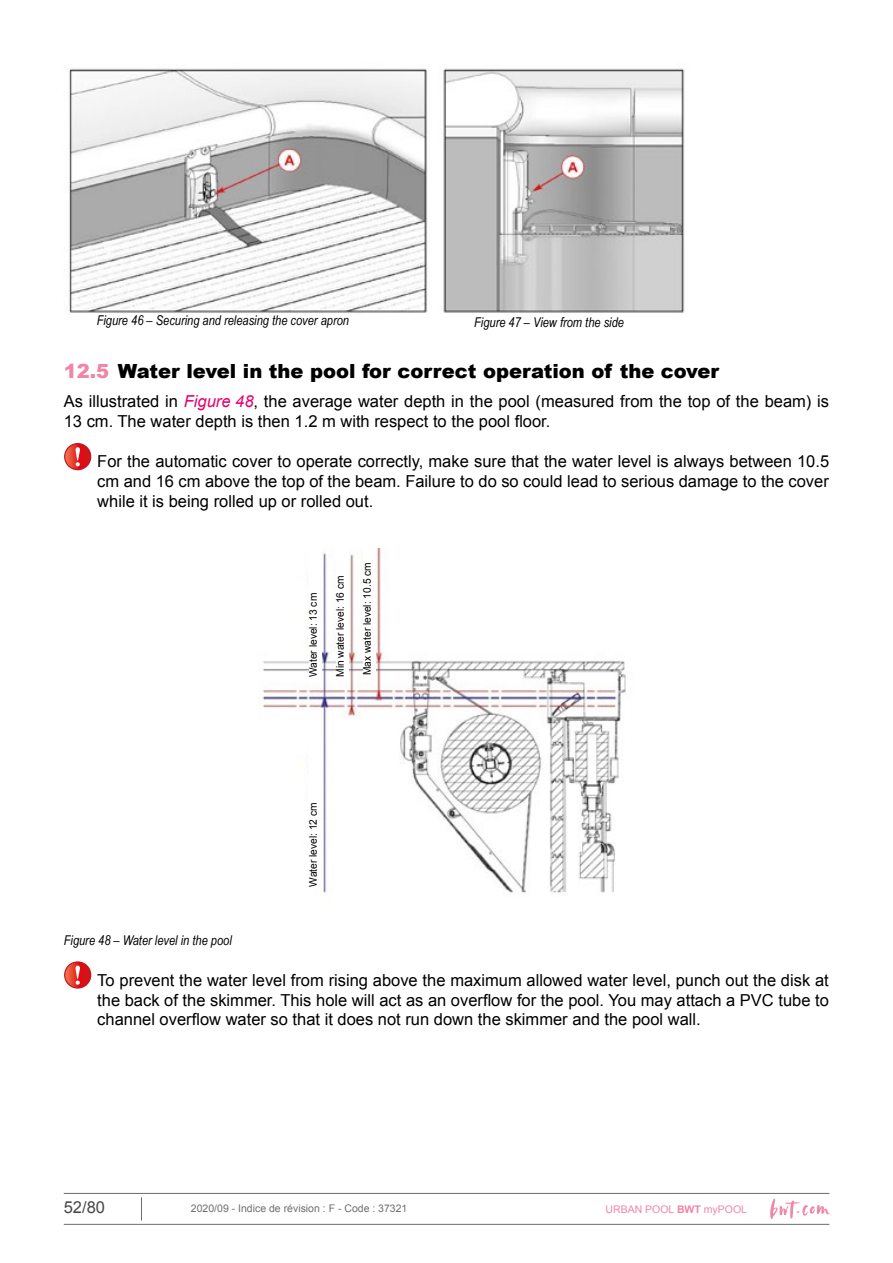
<style>
.page{position:relative;width:893px;height:1263px;background:#fff}
.page>*{position:absolute;margin:0;border:0;box-sizing:border-box;transform-origin:0 0}
.t1{font:900 19.5px "Arial";color:#000}
.t2{font:16.5px/19.8px "Arial";color:#000;text-align:justify}
.t3{font:16.5px "Arial";color:#474746}
.t4{font:italic 13.5px "Arial Narrow";color:#000}
.t5{font:10.5px "Arial";color:#000}
.t6{font:10.5px "Arial";color:#706f6f}
.t7{font:10.5px "Arial";color:#f086a6}
.s1{color:#f086a6}
.s2{font-style:italic;color:#e6006c}
.s3{font-weight:700}
</style>
<div class="page">
<hr style="left:64px;top:1224px;width:765px;height:1px;background:#676c6e">
<hr style="left:64px;top:1193px;width:765px;height:1px;background:#676c6e">
<svg style="left:141px;top:1197px;width:1px;height:23px"></svg>
<svg style="left:770px;top:1199px;width:59px;height:20px"></svg>
<img style="left:68px;top:68px;width:617px;height:245px">
<svg style="left:65px;top:444px;width:26px;height:26px"></svg>
<div style="left:64px;top:443px;width:27px;height:27px;border:1px solid #be1622;border-radius:50%"></div>
<svg style="left:76px;top:447px;width:4px;height:19px"></svg>
<img style="left:262px;top:548px;width:364px;height:345px">
<div style="left:309px;top:731px;width:13px;height:156px;background:#fff"></div>
<div style="left:309px;top:521px;width:13px;height:156px;background:#fff"></div>
<div style="left:363px;top:519px;width:13px;height:156px;background:#fff"></div>
<div style="left:336px;top:521px;width:13px;height:156px;background:#fff"></div>
<svg style="left:65px;top:962px;width:26px;height:26px"></svg>
<div style="left:64px;top:961px;width:27px;height:27px;border:1px solid #be1622;border-radius:50%"></div>
<svg style="left:76px;top:965px;width:4px;height:20px"></svg>
<p class="t4" style="left:97px;top:310px;width:254px">Figure 46 – Securing and releasing the cover apron</p>
<p class="t4" style="left:474px;top:312px;width:151px">Figure 47 – View from the side</p>
<p class="t1" style="left:64px;top:357px;width:657px"><span class="s1">12.5</span> Water level in the pool for correct operation of the cover</p>
<p class="t2" style="left:64px;top:391px;width:767px">As illustrated in <span class="s2">Figure 48</span>, the average water depth in the pool (measured from the top of the beam) is<br>13 cm. The water depth is then 1.2 m with respect to the pool floor.</p>
<p class="t2" style="left:97px;top:452px;width:733px">For the automatic cover to operate correctly, make sure that the water level is always between 10.5 cm and 16 cm above the top of the beam. Failure to do so could lead to serious damage to the cover while it is being rolled up or rolled out.</p>
<p class="t5" style="left:306px;top:677px;width:85px;rotate:-90deg">Water level: 13 cm</p>
<p class="t5" style="left:333px;top:677px;width:103px;rotate:-90deg">Min water level: 16 cm</p>
<p class="t5" style="left:360px;top:675px;width:114px;rotate:-90deg">Max water level: 10.5 cm</p>
<p class="t5" style="left:306px;top:887px;width:85px;rotate:-90deg">Water level: 12 cm</p>
<p class="t4" style="left:64px;top:931px;width:170px">Figure 48 – Water level in the pool</p>
<p class="t2" style="left:97px;top:970px;width:733px">To prevent the water level from rising above the maximum allowed water level, punch out the disk at the back of the skimmer. This hole will act as an overflow for the pool. You may attach a PVC tube to channel overflow water so that it does not run down the skimmer and the pool wall.</p>
<p class="t3" style="left:64px;top:1197px;width:43px">52/80</p>
<p class="t6" style="left:191px;top:1201px;width:218px">2020/09 - Indice de révision : F - Code : 37321</p>
<p class="t7" style="left:606px;top:1202px;width:143px">URBAN POOL <span class="s3">BWT</span> myPOOL</p>
</div>
